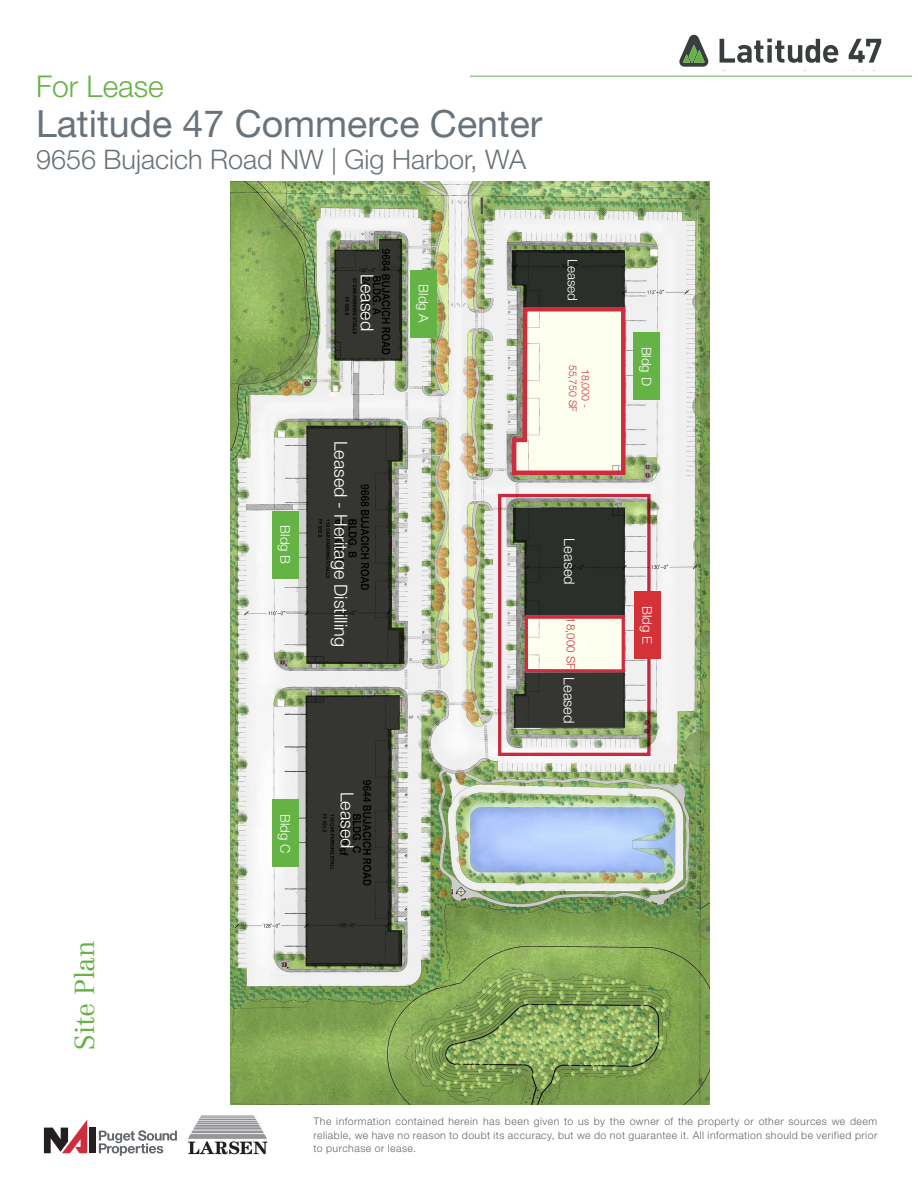
<style>
.page{position:relative;width:918px;height:1188px;background:#fff}
.page>*{position:absolute;margin:0;border:0;box-sizing:border-box;transform-origin:0 0}
.t1{font:37.5px "Helvetica Neue LT Std";color:#697379}
.t2{font:300 30px "Helvetica Neue LT Std";color:#65b345}
.t3{font:300 27px "Helvetica Neue LT Std";color:#697379}
.t4{font:300 27px "Centennial LT Std";color:#65b345}
.t5{font:300 18px "Helvetica Neue LT Std";color:#fff}
.t6{font:300 14.7px "Helvetica Neue LT Std";color:#fff}
.t7{font:300 13.5px "Helvetica Neue LT Std";color:#fff}
.t8{font:300 13.2px "Helvetica Neue LT Std";color:#fff}
.t9{font:300 11.4px "Helvetica Neue LT Std";color:#d02c40}
.t10{font:300 10.5px/13.5px "Helvetica Neue LT Std";letter-spacing:.045em;color:#62656a;text-align:justify}
.t11{font:300 10.5px/12.6px "Helvetica Neue LT Std";color:#d02c40;text-align:center}
</style>
<div class="page">
<img style="left:230px;top:182px;width:480px;height:923px">
<svg style="left:305px;top:424px;width:101px;height:241px;background:#41433d"></svg>
<svg style="left:304px;top:694px;width:100px;height:274px;background:#41433c"></svg>
<svg style="left:333px;top:237px;width:71px;height:125px;background:#393b34"></svg>
<svg style="left:510px;top:249px;width:118px;height:228px;background:#beb3a8"></svg>
<div style="left:272px;top:511px;width:27px;height:67px;background:#65b345"></div>
<div style="left:272px;top:800px;width:27px;height:67px;background:#65b345"></div>
<div style="left:410px;top:270px;width:27px;height:67px;background:#65b345"></div>
<div style="left:633px;top:333px;width:27px;height:67px;background:#65b345"></div>
<div style="left:498px;top:494px;width:153px;height:262px;border:3px solid #d02c40"></div>
<div style="left:634px;top:591px;width:26px;height:68px;background:#d43238"></div>
<svg style="left:512px;top:506px;width:114px;height:223px;background:#66655e"></svg>
<img style="left:189px;top:1115px;width:79px;height:40px">
<div style="left:90px;top:1128px;width:6px;height:25px;background:#231f20"></div>
<svg style="left:44px;top:1120px;width:43px;height:33px"></svg>
<svg style="left:99px;top:1130px;width:78px;height:26px"></svg>
<svg style="left:720px;top:39px;width:118px;height:24px"></svg>
<svg style="left:849px;top:39px;width:32px;height:24px"></svg>
<svg style="left:679px;top:35px;width:30px;height:32px"></svg>
<hr style="left:470px;top:76px;width:442px;height:1px;background:#65b345">
<h2 class="t2" style="left:36px;top:68px;width:129px">For Lease</h2>
<h1 class="t1" style="left:36px;top:102px;width:508px">Latitude 47 Commerce Center</h1>
<h3 class="t3" style="left:36px;top:143px;width:492px">9656 Bujacich Road NW | Gig Harbor, WA</h3>
<p class="t5" style="left:378px;top:274px;width:58px;rotate:90deg">Leased</p>
<p class="t8" style="left:432px;top:284px;width:40px;rotate:90deg">Bldg A</p>
<p class="t8" style="left:293px;top:525px;width:40px;rotate:90deg">Bldg B</p>
<p class="t5" style="left:352px;top:441px;width:208px;rotate:90deg">Leased - Heritage Distilling</p>
<p class="t8" style="left:293px;top:814px;width:41px;rotate:90deg">Bldg C</p>
<p class="t5" style="left:358px;top:792px;width:58px;rotate:90deg">Leased</p>
<p class="t7" style="left:581px;top:259px;width:44px;rotate:90deg">Leased</p>
<p class="t11" style="left:592px;top:365px;width:49px;rotate:90deg">18,000 -<br>55,750 SF</p>
<p class="t6" style="left:578px;top:538px;width:48px;rotate:90deg">Leased</p>
<p class="t9" style="left:578px;top:617px;width:53px;rotate:90deg">18,000 SF</p>
<p class="t6" style="left:578px;top:677px;width:48px;rotate:90deg">Leased</p>
<p class="t4" style="left:69px;top:1050px;width:111px;rotate:-90deg">Site Plan</p>
<p class="t8" style="left:654px;top:347px;width:40px;rotate:90deg">Bldg D</p>
<p class="t8" style="left:655px;top:606px;width:39px;rotate:90deg">Bldg E</p>
<p class="t10" style="left:314px;top:1114px;width:565px">The information contained herein has been given to us by the owner of the property or other sources we deem reliable, we have no reason to doubt its accuracy, but we do not guarantee it. All information should be verified prior to purchase or lease.</p>
</div>
